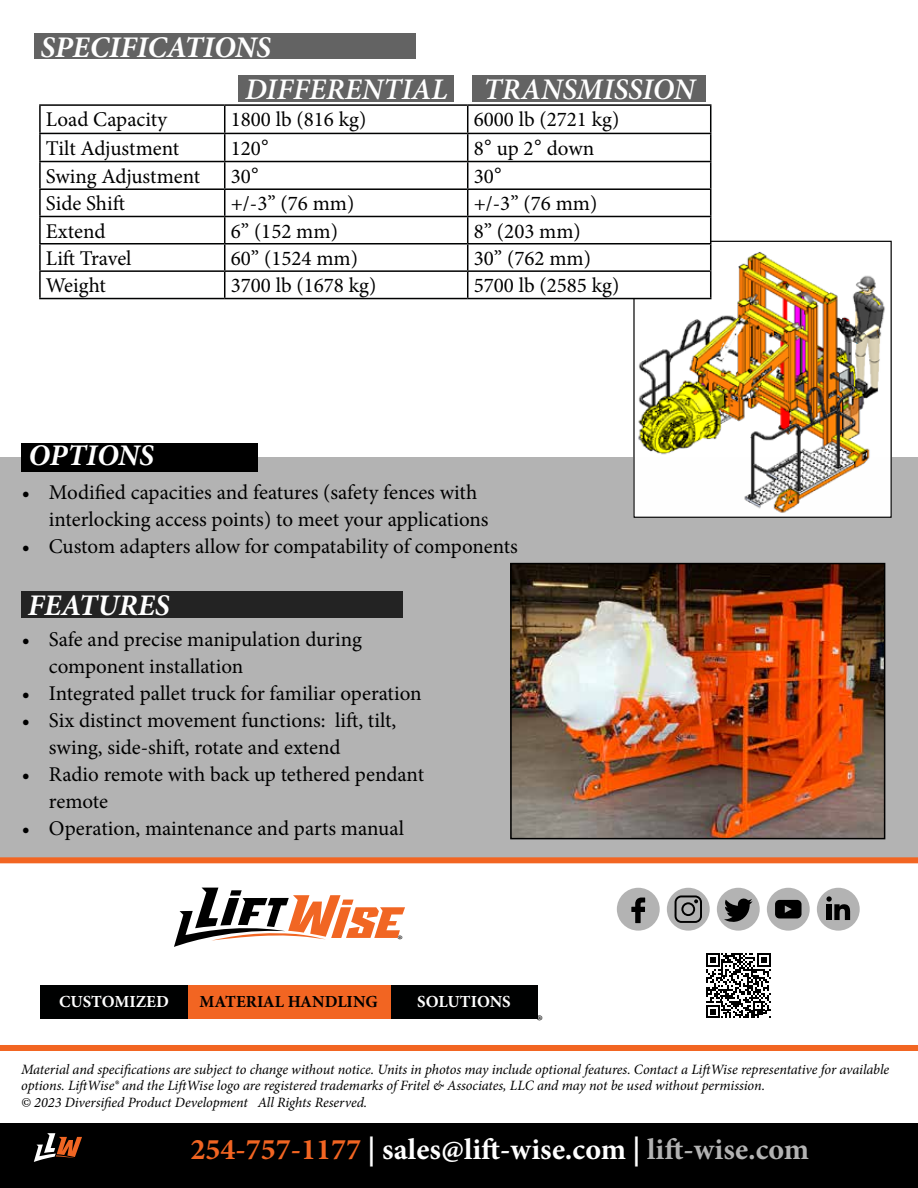
<style>
.page{position:relative;width:918px;height:1188px;background:#fff}
.page>*{position:absolute;margin:0;border:0;box-sizing:border-box;transform-origin:0 0}
.t1{font:700 30px "Minion Pro";color:#fff}
.t2{font:italic 700 30px "Minion Pro";color:#fff}
.t3{font:italic 600 30px "Minion Pro";color:#fff}
.t4{font:21px/27px "Minion Pro";color:#000}
.t5{font:700 16.95px "Minion Pro";color:#fff}
.t6{font:700 16.95px "Minion Pro";color:#000}
.t7{font:italic 14.25px/16.5px "Minion Pro";letter-spacing:-.01em;color:#000}
.s1{font-family:"Arial"}
.s2{color:#f26522}
.s3{color:#b3b3b3}
</style>
<div class="page">
<div style="left:0;top:1124px;width:918px;height:64px;background:#000"></div>
<div style="left:0;top:457px;width:918px;height:403px;background:#b3b3b3"></div>
<svg style="left:34px;top:1133px;width:48px;height:29px"></svg>
<div style="left:34px;top:33px;width:382px;height:26px;background:#636363"></div>
<div style="left:21px;top:591px;width:382px;height:27px;background:#232323"></div>
<div style="left:0;top:1045px;width:918px;height:6px;background:#f26522"></div>
<svg style="left:706px;top:953px;width:65px;height:65px"></svg>
<div style="left:0;top:857px;width:918px;height:6px;background:#f26522"></div>
<div style="left:767px;top:888px;width:43px;height:43px;background:#b3b3b3;border-radius:50%"></div>
<div style="left:775px;top:900px;width:27px;height:18px;background:#000;border-radius:4px"></div>
<svg style="left:785px;top:906px;width:7px;height:7px"></svg>
<div style="left:717px;top:888px;width:43px;height:43px;background:#b3b3b3;border-radius:50%"></div>
<svg style="left:724px;top:898px;width:29px;height:24px"></svg>
<div style="left:817px;top:888px;width:43px;height:43px;background:#b3b3b3;border-radius:50%"></div>
<svg style="left:826px;top:896px;width:24px;height:24px"></svg>
<div style="left:667px;top:888px;width:43px;height:43px;background:#b3b3b3;border-radius:50%"></div>
<svg style="left:675px;top:895px;width:27px;height:28px"></svg>
<div style="left:617px;top:888px;width:43px;height:43px;background:#b3b3b3;border-radius:50%"></div>
<svg style="left:631px;top:898px;width:14px;height:25px"></svg>
<div style="left:390px;top:985px;width:148px;height:33px;background:#000101"></div>
<div style="left:188px;top:985px;width:202px;height:33px;background:#f26522"></div>
<div style="left:40px;top:985px;width:148px;height:33px;background:#000101"></div>
<div style="left:22px;top:443px;width:236px;height:28px;background:#000"></div>
<div style="left:239px;top:75px;width:215px;height:26px;background:#636363"></div>
<div style="left:472px;top:75px;width:234px;height:26px;background:#636363"></div>
<img style="left:513px;top:566px;width:369px;height:270px">
<div style="left:510px;top:563px;width:375px;height:276px;border:2px solid #000"></div>
<img style="left:635px;top:243px;width:255px;height:273px">
<div style="left:633px;top:241px;width:259px;height:277px;border:1px solid #000"></div>
<svg style="left:41px;top:106px;width:669px;height:192px"></svg>
<hr style="left:39px;top:104px;width:186px;height:2px;background:#000101">
<hr style="left:39px;top:106px;width:2px;height:27px;background:#000101">
<hr style="left:225px;top:104px;width:243px;height:2px;background:#000101">
<hr style="left:468px;top:104px;width:243px;height:2px;background:#000101">
<hr style="left:39px;top:133px;width:186px;height:1px;background:#000101">
<hr style="left:39px;top:134px;width:2px;height:27px;background:#000101">
<hr style="left:225px;top:133px;width:243px;height:1px;background:#000101">
<hr style="left:468px;top:133px;width:243px;height:1px;background:#000101">
<hr style="left:39px;top:161px;width:186px;height:1px;background:#000101">
<hr style="left:39px;top:162px;width:2px;height:26px;background:#000101">
<hr style="left:225px;top:161px;width:243px;height:1px;background:#000101">
<hr style="left:468px;top:161px;width:243px;height:1px;background:#000101">
<hr style="left:39px;top:188px;width:186px;height:2px;background:#000101">
<hr style="left:39px;top:190px;width:2px;height:26px;background:#000101">
<hr style="left:225px;top:188px;width:243px;height:2px;background:#000101">
<hr style="left:468px;top:188px;width:243px;height:2px;background:#000101">
<hr style="left:39px;top:216px;width:186px;height:1px;background:#000101">
<hr style="left:39px;top:217px;width:2px;height:26px;background:#000101">
<hr style="left:225px;top:216px;width:243px;height:1px;background:#000101">
<hr style="left:468px;top:216px;width:243px;height:1px;background:#000101">
<hr style="left:39px;top:243px;width:186px;height:2px;background:#000101">
<hr style="left:39px;top:245px;width:2px;height:25px;background:#000101">
<hr style="left:225px;top:243px;width:243px;height:2px;background:#000101">
<hr style="left:468px;top:243px;width:243px;height:2px;background:#000101">
<hr style="left:39px;top:270px;width:186px;height:2px;background:#000101">
<hr style="left:39px;top:272px;width:2px;height:26px;background:#000101">
<hr style="left:225px;top:270px;width:243px;height:2px;background:#000101">
<svg style="left:224px;top:106px;width:1px;height:192px"></svg>
<hr style="left:468px;top:270px;width:243px;height:2px;background:#000101">
<svg style="left:467px;top:106px;width:1px;height:192px"></svg>
<svg style="left:710px;top:106px;width:1px;height:192px"></svg>
<hr style="left:39px;top:298px;width:186px;height:1px;background:#000101">
<hr style="left:225px;top:298px;width:243px;height:1px;background:#000101">
<hr style="left:468px;top:298px;width:243px;height:1px;background:#000101">
<div style="left:715px;top:263px;width:19px;height:38px;background:#fff"></div>
<svg style="left:174px;top:888px;width:231px;height:59px"></svg>
<h1 class="t2" style="left:41px;top:26px;width:232px">SPECIFICATIONS</h1>
<h1 class="t3" style="left:245px;top:69px;width:452px">DIFFERENTIAL TRANSMISSION</h1>
<p class="t4" style="left:46px;top:106px;width:123px">Load Capacity</p>
<p class="t4" style="left:231px;top:106px;width:137px">1800 lb (816 kg)</p>
<p class="t4" style="left:474px;top:106px;width:147px">6000 lb (2721 kg)</p>
<p class="t4" style="left:46px;top:135px;width:135px">Tilt Adjustment</p>
<p class="t4" style="left:231px;top:135px;width:40px">120<span class="s1">°</span></p>
<p class="t4" style="left:474px;top:135px;width:122px">8<span class="s1">°</span> up 2<span class="s1">°</span> down</p>
<p class="t4" style="left:46px;top:163px;width:156px">Swing Adjustment</p>
<p class="t4" style="left:231px;top:163px;width:30px">30<span class="s1">°</span></p>
<p class="t4" style="left:474px;top:163px;width:30px">30<span class="s1">°</span></p>
<p class="t4" style="left:46px;top:190px;width:81px">Side Shift</p>
<p class="t4" style="left:231px;top:190px;width:125px">+/-3’’ (76 mm)</p>
<p class="t4" style="left:474px;top:190px;width:125px">+/-3’’ (76 mm)</p>
<p class="t4" style="left:46px;top:218px;width:61px">Extend</p>
<p class="t4" style="left:231px;top:218px;width:109px">6’’ (152 mm)</p>
<p class="t4" style="left:474px;top:218px;width:109px">8’’ (203 mm)</p>
<p class="t4" style="left:46px;top:245px;width:87px">Lift Travel</p>
<p class="t4" style="left:231px;top:245px;width:129px">60’’ (1524 mm)</p>
<p class="t4" style="left:474px;top:245px;width:119px">30’’ (762 mm)</p>
<p class="t4" style="left:46px;top:272px;width:62px">Weight</p>
<p class="t4" style="left:231px;top:272px;width:147px">3700 lb (1678 kg)</p>
<p class="t4" style="left:474px;top:272px;width:147px">5700 lb (2585 kg)</p>
<h1 class="t2" style="left:29px;top:434px;width:127px">OPTIONS</h1>
<p class="t4" style="left:49px;top:479px;width:441px;text-indent:-27px">• Modified capacities and features (safety fences with interlocking access points) to meet your applications</p>
<p class="t4" style="left:22px;top:533px;width:498px">• Custom adapters allow for compatability of components</p>
<h1 class="t2" style="left:28px;top:584px;width:143px">FEATURES</h1>
<p class="t4" style="left:49px;top:626px;width:315px;text-indent:-27px">• Safe and precise manipulation during component installation</p>
<p class="t4" style="left:22px;top:680px;width:401px">• Integrated pallet truck for familiar operation</p>
<p class="t4" style="left:49px;top:707px;width:349px;text-indent:-27px">• Six distinct movement functions: lift, tilt, swing, side-shift, rotate and extend</p>
<p class="t4" style="left:49px;top:761px;width:377px;text-indent:-27px">• Radio remote with back up tethered pendant remote</p>
<p class="t4" style="left:22px;top:815px;width:384px">• Operation, maintenance and parts manual</p>
<p class="t5" style="left:59px;top:989px;width:111px">CUSTOMIZED</p>
<p class="t6" style="left:200px;top:989px;width:180px">MATERIAL HANDLING</p>
<p class="t5" style="left:417px;top:989px;width:95px">SOLUTIONS</p>
<p class="t7" style="left:21px;top:1061px;width:870px">Material and specifications are subject to change without notice. Units in photos may include optional features. Contact a LiftWise representative for available options. LiftWise® and the LiftWise logo are registered trademarks of Fritel &amp; Associates, LLC and may not be used without permission.<br>© 2023 Diversified Product Development All Rights Reserved.</p>
<h1 class="t1" style="left:191px;top:1128px;width:620px"><span class="s2">254-757-1177</span> | sales@lift-wise.com | <span class="s3">lift-wise.com</span></h1>
</div>
